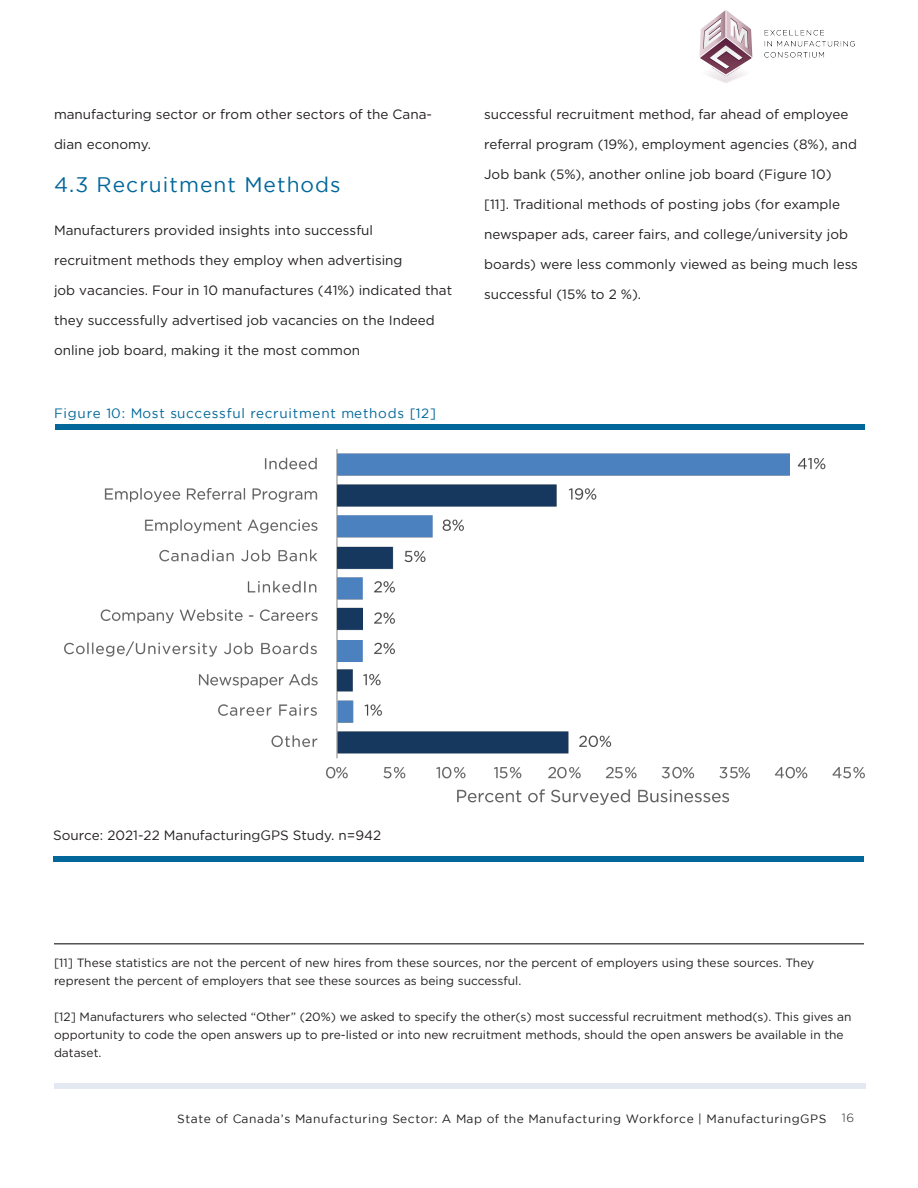
<style>
.page{position:relative;width:918px;height:1188px;background:#fff}
.page>*{position:absolute;margin:0;border:0;box-sizing:border-box;transform-origin:0 0}
.Gotham{font:21px "Gotham";letter-spacing:.05em;color:#01669a}
.Gotham-2{font:13.5px "Gotham";color:#231f20}
.Gotham-3{font:13.5px "Gotham";letter-spacing:.055em;color:#01669a}
.Gotham-4{font:12px/18px "Gotham";color:#231f20}
.Gotham-5{font:12px "Gotham";letter-spacing:.05em;color:#231f20}
.t1{font:300 12px "Gotham";color:#231f20}
</style>
<div class="page">
<div style="left:54px;top:1083px;width:812px;height:6px;background:#e3e8f1"></div>
<img style="left:699px;top:10px;width:156px;height:73px">
<hr style="left:54px;top:943px;width:810px;height:2px;background:#535353">
<div style="left:55px;top:424px;width:810px;height:6px;background:#01669a"></div>
<div style="left:53px;top:857px;width:810px;height:5px;background:#01669a"></div>
<img style="left:64px;top:450px;width:801px;height:355px">
<p class="Gotham-2" style="left:54px;top:107px;width:380px">manufacturing sector or from other sectors of the Cana-</p>
<p class="Gotham-2" style="left:54px;top:137px;width:99px">dian economy.</p>
<p class="Gotham" style="left:54px;top:173px;width:288px">4.3 Recruitment Methods</p>
<p class="Gotham-2" style="left:54px;top:222px;width:321px">Manufacturers provided insights into successful</p>
<p class="Gotham-2" style="left:54px;top:252px;width:350px">recruitment methods they employ when advertising</p>
<p class="Gotham-2" style="left:54px;top:282px;width:400px">job vacancies. Four in 10 manufactures (41%) indicated that</p>
<p class="Gotham-2" style="left:54px;top:312px;width:382px">they successfully advertised job vacancies on the Indeed</p>
<p class="Gotham-2" style="left:54px;top:342px;width:308px">online job board, making it the most common</p>
<p class="Gotham-3" style="left:54px;top:406px;width:384px">Figure 10: Most successful recruitment methods [12]</p>
<p class="Gotham-2" style="left:484px;top:107px;width:366px">successful recruitment method, far ahead of employee</p>
<p class="Gotham-2" style="left:484px;top:137px;width:374px">referral program (19%), employment agencies (8%), and</p>
<p class="Gotham-2" style="left:484px;top:167px;width:349px">Job bank (5%), another online job board (Figure 10)</p>
<p class="Gotham-2" style="left:484px;top:197px;width:357px">[11]. Traditional methods of posting jobs (for example</p>
<p class="Gotham-2" style="left:484px;top:227px;width:365px">newspaper ads, career fairs, and college/university job</p>
<p class="Gotham-2" style="left:484px;top:257px;width:375px">boards) were less commonly viewed as being much less</p>
<p class="Gotham-2" style="left:484px;top:287px;width:159px">successful (15% to 2 %).</p>
<p class="Gotham-2" style="left:53px;top:828px;width:330px">Source: 2021-22 ManufacturingGPS Study. n=942</p>
<p class="Gotham-4" style="left:54px;top:953px;width:762px">[11] These statistics are not the percent of new hires from these sources, nor the percent of employers using these sources. They represent the percent of employers that see these sources as being successful.</p>
<p class="Gotham-4" style="left:54px;top:1007px;width:799px">[12] Manufacturers who selected “Other” (20%) we asked to specify the other(s) most successful recruitment method(s). This gives an opportunity to code the open answers up to pre-listed or into new recruitment methods, should the open answers be available in the dataset.</p>
<p class="Gotham-5" style="left:177px;top:1112px;width:651px">State of Canada’s Manufacturing Sector: A Map of the Manufacturing Workforce | ManufacturingGPS</p>
<p class="t1" style="left:842px;top:1112px;width:14px">16</p>
</div>
